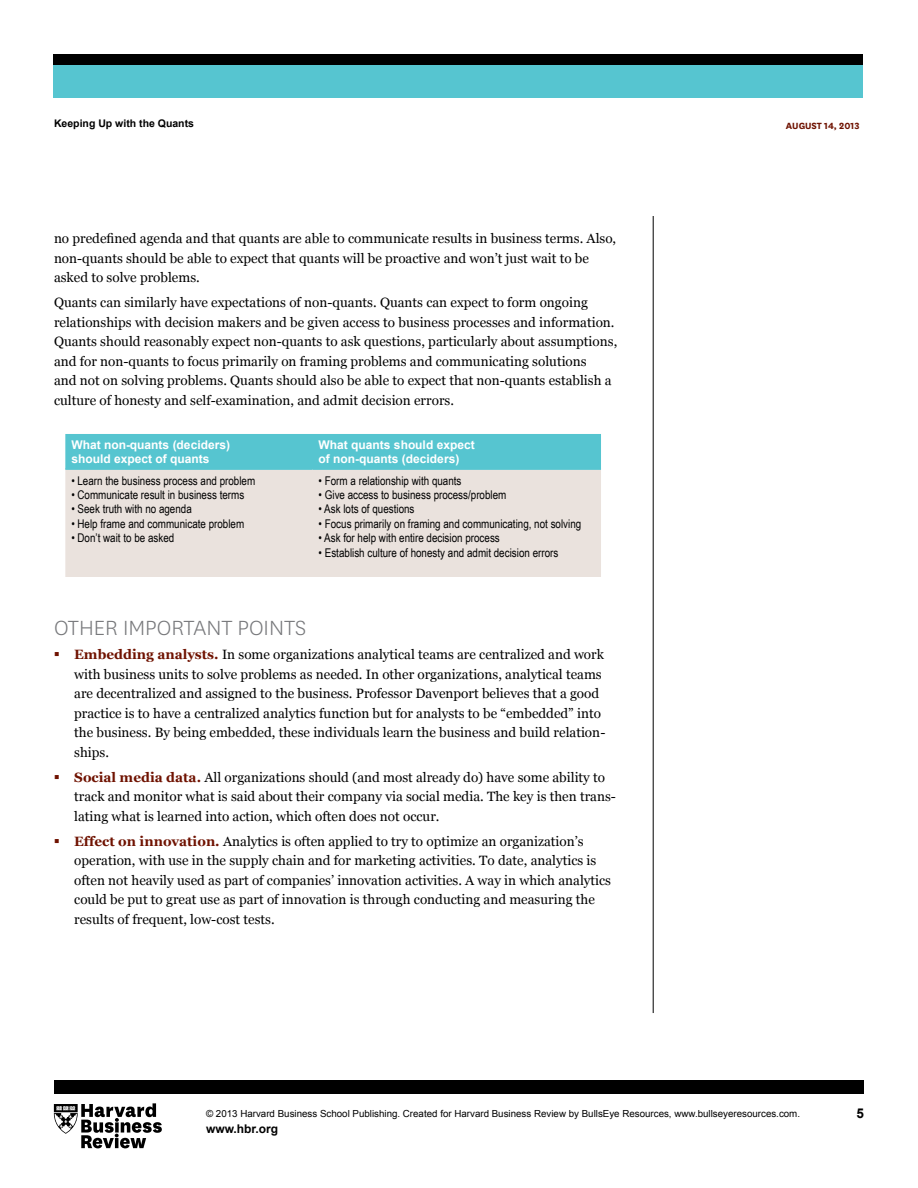
<style>
.page{position:relative;width:918px;height:1188px;background:#fff}
.page>*{position:absolute;margin:0;border:0;box-sizing:border-box;transform-origin:0 0}
.t1{font:300 24px "National HBR";color:#77787b}
.t2{font:13.5px/19.5px "Georgia";color:#000}
.t3{font:700 13.5px "Arial";color:#000}
.t4{font:12px "Arial Narrow";color:#000}
.t5{font:700 12px/14.4px "Arial";color:#fff}
.t6{font:700 12px "Arial";color:#000}
.t7{font:700 10.5px "Arial";color:#000}
.t8{font:700 10.5px "National HBR";color:#6f1200}
.t9{font:9.75px "Arial";color:#000}
.s1{font-weight:700;color:#6f1200}
</style>
<div class="page">
<div style="left:54px;top:1080px;width:810px;height:14px;background:#000"></div>
<svg style="left:53px;top:1103px;width:109px;height:45px"></svg>
<hr style="left:653px;top:216px;width:1px;height:797px;background:#000">
<div style="left:53px;top:64px;width:810px;height:33px;background:#56c5d0"></div>
<div style="left:53px;top:54px;width:810px;height:10px;background:#000"></div>
<div style="left:65px;top:434px;width:536px;height:34px;background:#56c5d0"></div>
<div style="left:65px;top:470px;width:536px;height:107px;background:#eae2dd"></div>
<hr style="left:65px;top:468px;width:248px;height:2px;background:#56c5d0">
<hr style="left:313px;top:468px;width:288px;height:2px;background:#56c5d0">
<p class="t7" style="left:54px;top:117px;width:142px">Keeping Up with the Quants</p>
<p class="t8" style="left:786px;top:118px;width:75px">AUGUST 14, 2013</p>
<p class="t2" style="left:54px;top:229px;width:564px">no predefined agenda and that quants are able to communicate results in business terms. Also, non-quants should be able to expect that quants will be proactive and won’t just wait to be asked to solve problems.</p>
<p class="t2" style="left:54px;top:293px;width:565px">Quants can similarly have expectations of non-quants. Quants can expect to form ongoing relationships with decision makers and be given access to business processes and information.<br>Quants should reasonably expect non-quants to ask questions, particularly about assumptions, and for non-quants to focus primarily on framing problems and communicating solutions<br>and not on solving problems. Quants should also be able to expect that non-quants establish a culture of honesty and self-examination, and admit decision errors.</p>
<p class="t5" style="left:71px;top:438px;width:160px">What non-quants (deciders) should expect of quants</p>
<p class="t5" style="left:319px;top:438px;width:158px">What quants should expect of non-quants (deciders)</p>
<p class="t4" style="left:71px;top:472px;width:185px">• Learn the business process and problem</p>
<p class="t4" style="left:71px;top:486px;width:174px">• Communicate result in business terms</p>
<p class="t4" style="left:71px;top:500px;width:122px">• Seek truth with no agenda</p>
<p class="t4" style="left:71px;top:515px;width:174px">• Help frame and communicate problem</p>
<p class="t4" style="left:71px;top:529px;width:104px">• Don’t wait to be asked</p>
<p class="t4" style="left:319px;top:472px;width:144px">• Form a relationship with quants</p>
<p class="t4" style="left:319px;top:486px;width:189px">• Give access to business process/problem</p>
<p class="t4" style="left:319px;top:500px;width:97px">• Ask lots of questions</p>
<p class="t4" style="left:319px;top:515px;width:264px">• Focus primarily on framing and communicating, not solving</p>
<p class="t4" style="left:319px;top:529px;width:183px">• Ask for help with entire decision process</p>
<p class="t4" style="left:319px;top:544px;width:241px">• Establish culture of honesty and admit decision errors</p>
<p class="t1" style="left:54px;top:612px;width:208px">OTHER I MPORTANT POINT</p>
<p class="t1" style="left:295px;top:612px;width:13px">S</p>
<p class="t2" style="left:74px;top:645px;width:533px"><span class="s1">Embedding analysts.</span> In some organizations analytical teams are centralized and work with business units to solve problems as needed. In other organizations, analytical teams are decentralized and assigned to the business. Professor Davenport believes that a good practice is to have a centralized analytics function but for analysts to be “embedded” into the business. By being embedded, these individuals learn the business and build relation&shy;ships.</p>
<p class="t2" style="left:74px;top:768px;width:543px"><span class="s1">Social media data.</span> All organizations should (and most already do) have some ability to track and monitor what is said about their company via social media. The key is then trans&shy;lating what is learned into action, which often does not occur.</p>
<p class="t2" style="left:74px;top:832px;width:538px"><span class="s1">Effect on innovation.</span> Analytics is often applied to try to optimize an organization’s operation, with use in the supply chain and for marketing activities. To date, analytics is often not heavily used as part of companies’ innovation activities. A way in which analytics could be put to great use as part of innovation is through conducting and measuring the results of frequent, low-cost tests.</p>
<p class="t9" style="left:206px;top:1107px;width:596px">© 2013 Harvard Business School Publishing. Created for Harvard Business Review by BullsEye Resources, www.bullseyeresources.com.</p>
<p class="t6" style="left:206px;top:1121px;width:74px">www.hbr.org</p>
<p class="t3" style="left:856px;top:1104px;width:9px">5</p>
</div>
